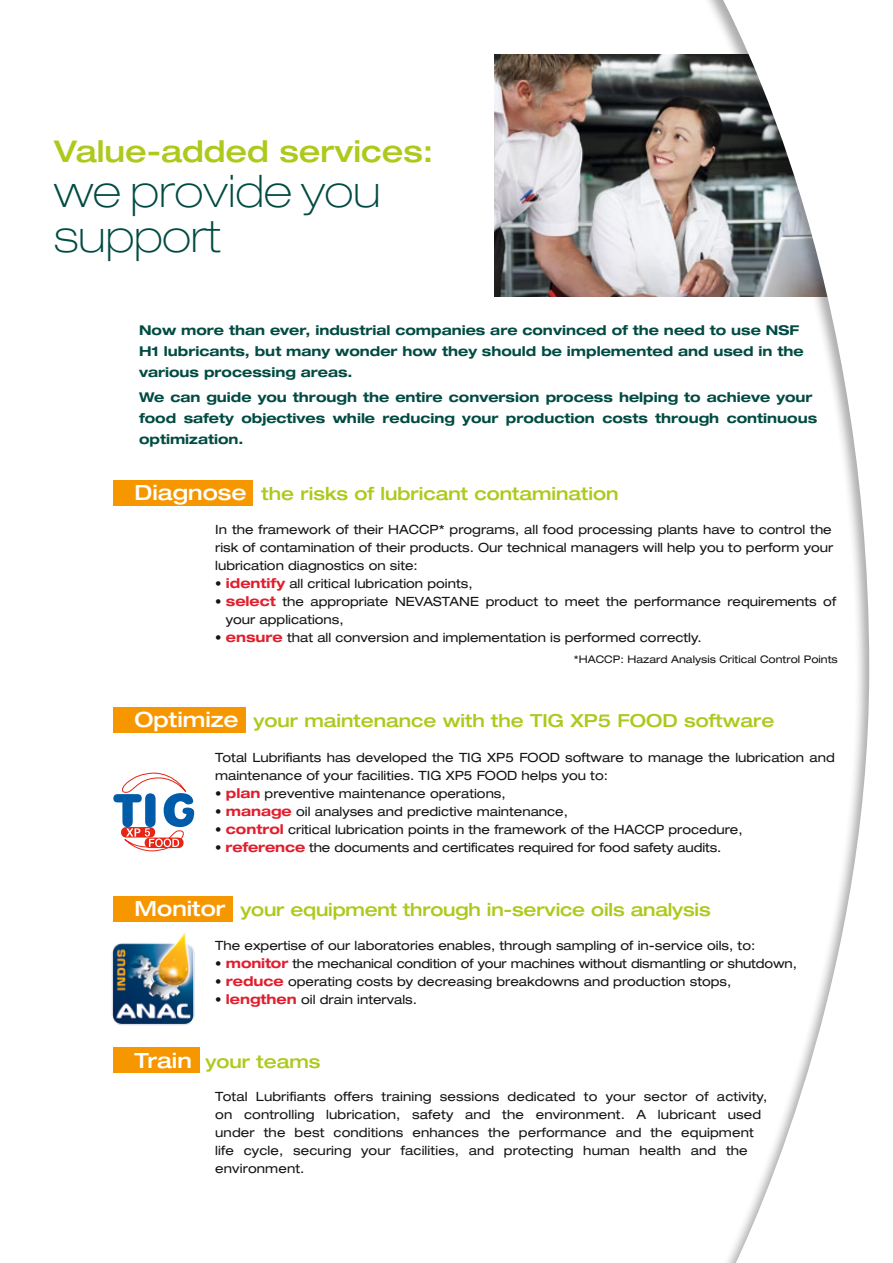
<style>
.page{position:relative;width:893px;height:1263px;background:#fff}
.page>*{position:absolute;margin:0;border:0;box-sizing:border-box;transform-origin:0 0}
.t1{font:100 expanded 45px/45px "Helvetica Neue";color:#004b42}
.t2{font:500 expanded 30px "Helvetica Neue";color:#aec91c}
.t3{font:500 expanded 18px "Helvetica Neue";color:#aec91c}
.t4{font:700 expanded 13.5px/21px "Helvetica Neue";color:#004b42}
.t5{font:expanded 12.75px/18px "Helvetica Neue";color:#141415}
.t6{font:expanded 10.5px "Helvetica Neue";color:#141415}
.s1{font-size:21px;color:#fff}
.s2{font-weight:700;font-size:13.5px;color:#e01f2e}
</style>
<div class="page">
<img style="left:495px;top:54px;width:202px;height:243px">
<svg style="left:113px;top:773px;width:81px;height:78px"></svg>
<img style="left:112px;top:921px;width:89px;height:104px">
<div style="left:697px;top:0;width:196px;height:1263px;background:#141415;opacity:.35"></div>
<svg style="left:711px;top:0;width:182px;height:1263px"></svg>
<div style="left:113px;top:480px;width:140px;height:26px;background:#f69700"></div>
<div style="left:113px;top:896px;width:120px;height:25px;background:#f69700"></div>
<div style="left:113px;top:1047px;width:87px;height:26px;background:#f69700"></div>
<div style="left:113px;top:707px;width:133px;height:25px;background:#f69700"></div>
<h2 class="t2" style="left:54px;top:132px;width:381px">Value-added services:</h2>
<h1 class="t1" style="left:54px;top:168px;width:328px">we provide you support</h1>
<p class="t4" style="left:139px;top:319px;width:666px">Now more than ever, industrial companies are convinced of the need to use NSF<br>H1 lubricants, but many wonder how they should be implemented and used in the various processing areas.</p>
<p class="t4" style="left:139px;top:387px;width:680px">We can guide you through the entire conversion process helping to achieve your food safety objectives while reducing your production costs through continuous optimization.</p>
<h3 class="t3" style="left:135px;top:482px;width:485px"><span class="s1">Diagnose</span> the risks of lubricant contamination</h3>
<p class="t5" style="left:215px;top:520px;width:619px;text-align:justify">In the framework of their HACC P* programs, all food processing plants have to control the risk of contamination of their products. Our technical managers will help you to perform your lubrication diagnostics on site:</p>
<p class="t5" style="left:215px;top:574px;width:259px">• <span class="s2">identify</span> all critical lubrication points,</p>
<p class="t5" style="left:226px;top:592px;width:612px;text-indent:-11px">• <span class="s2">select</span> the appropriate NEVASTANE product to meet the performance requirements of your applications,</p>
<p class="t5" style="left:215px;top:628px;width:488px">• <span class="s2">ensure</span> that all conversion and implementation is performed correctly.</p>
<p class="t6" style="left:574px;top:653px;width:265px">*HACC P: Hazard Analysis Critical Control Points</p>
<h3 class="t3" style="left:135px;top:710px;width:641px"><span class="s1">Optimize</span> your maintenance with the TI G XP5 FOOD software</h3>
<p class="t5" style="left:215px;top:748px;width:621px">Total Lubrifiants has developed the TIG XP5 FOOD software to manage the lubrication and maintenance of your facilities. TIG XP5 FOOD helps you to:</p>
<p class="t5" style="left:215px;top:784px;width:292px">• <span class="s2">plan</span> preventive maintenance operations,</p>
<p class="t5" style="left:215px;top:802px;width:354px">• <span class="s2">manage</span> oil analyses and predictive maintenance,</p>
<p class="t5" style="left:215px;top:820px;width:529px">• <span class="s2">control</span> critical lubrication points in the framework of the HACC P procedure,</p>
<p class="t5" style="left:215px;top:838px;width:508px">• <span class="s2">reference</span> the documents and certificates required for food safety audits.</p>
<h3 class="t3" style="left:135px;top:898px;width:578px"><span class="s1">Monitor</span> your equipment through in-service oils analysis</h3>
<p class="t5" style="left:215px;top:936px;width:542px">The expertise of our laboratories enables, through sampling of in-service oils, to:</p>
<p class="t5" style="left:215px;top:954px;width:583px">• <span class="s2">monitor</span> the mechanical condition of your machines without dismantling or shutdown,</p>
<p class="t5" style="left:215px;top:972px;width:518px">• <span class="s2">reduce</span> operating costs by decreasing breakdowns and production stops,</p>
<p class="t5" style="left:215px;top:990px;width:203px">• <span class="s2">lengthen</span> oil drain intervals.</p>
<h3 class="t3" style="left:135px;top:1050px;width:187px"><span class="s1">Train</span> your teams</h3>
<p class="t5" style="left:215px;top:1087px;width:554px">Total Lubrifiants offers training sessions dedicated to your sector of activity, on controlling lubrication, safety and the environment. A lubricant used under the best conditions enhances the performance and the equipment life cycle, securing your facilities, and protecting human health and the environment.</p>
</div>
